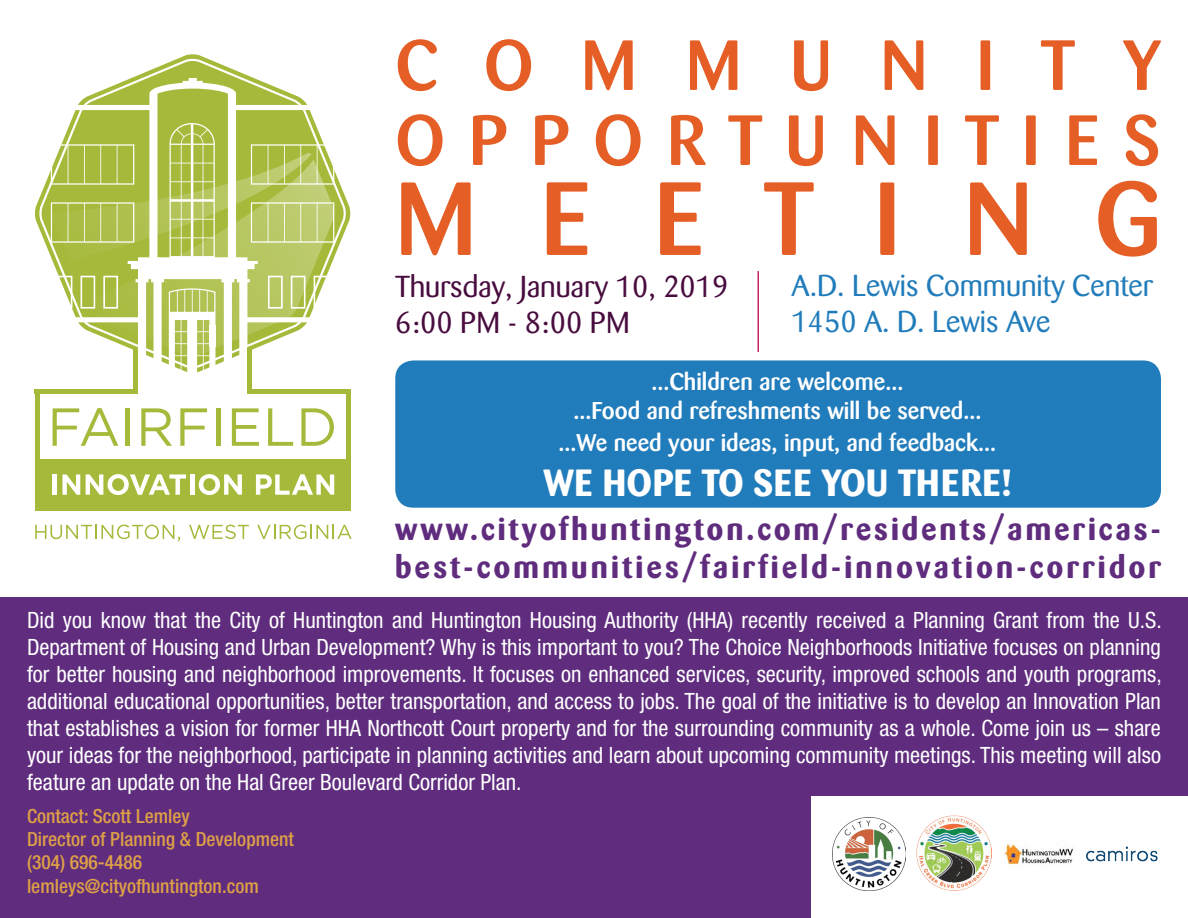
<style>
.page{position:relative;width:1188px;height:918px;background:#fff}
.page>*{position:absolute;margin:0;border:0;box-sizing:border-box;transform-origin:0 0}
.t1{font:500 102.75px "Barmeno";letter-spacing:.615em;color:#e45e26}
.t2{font:500 70.2px/75px "Barmeno";letter-spacing:.365em;color:#e45e26}
.t3{font:700 37.5px "Barmeno";letter-spacing:.02em;color:#fff}
.t4{font:700 31.5px/37.8px "Barmeno";letter-spacing:.105em;color:#5f2c7e}
.t5{font:30px/36px "Barmeno";color:#217cbb}
.t6{font:30px/36px "Barmeno";color:#480c3e}
.t7{font:500 24px/28.8px "Barmeno";color:#fff;text-align:center}
.t8{font:condensed 22.5px/27px "Helvetica Neue";color:#fff;text-align:justify}
.t9{font:500 condensed 19.5px/23.4px "Helvetica Neue";color:#dd9f47}
</style>
<div class="page">
<div style="left:0;top:597px;width:1188px;height:321px;background:#5f2c7e"></div>
<div style="left:811px;top:797px;width:377px;height:121px;background:#fff"></div>
<div style="left:395px;top:360px;width:766px;height:148px;background:#217cbb;border-radius:18px"></div>
<hr style="left:758px;top:271px;width:1px;height:81px;background:#c5216d">
<hr style="left:35px;top:389px;width:4px;height:117px;background:#a6b93a">
<div style="left:35px;top:459px;width:316px;height:52px;background:#a6b93a"></div>
<hr style="left:53px;top:474px;width:4px;height:21px;background:#fff">
<svg style="left:62px;top:474px;width:18px;height:21px"></svg>
<svg style="left:86px;top:474px;width:100px;height:21px"></svg>
<hr style="left:190px;top:474px;width:4px;height:21px;background:#fff">
<svg style="left:199px;top:474px;width:43px;height:21px"></svg>
<svg style="left:256px;top:474px;width:78px;height:21px"></svg>
<svg style="left:35px;top:525px;width:145px;height:16px"></svg>
<svg style="left:189px;top:525px;width:60px;height:14px"></svg>
<svg style="left:257px;top:525px;width:95px;height:14px"></svg>
<svg style="left:53px;top:408px;width:65px;height:38px"></svg>
<hr style="left:126px;top:408px;width:4px;height:38px;background:#a6b93a">
<svg style="left:141px;top:408px;width:31px;height:38px"></svg>
<svg style="left:180px;top:408px;width:27px;height:38px"></svg>
<hr style="left:216px;top:408px;width:4px;height:38px;background:#a6b93a">
<svg style="left:232px;top:408px;width:27px;height:38px"></svg>
<svg style="left:268px;top:408px;width:25px;height:38px"></svg>
<svg style="left:301px;top:408px;width:33px;height:38px"></svg>
<svg style="left:37px;top:57px;width:311px;height:235px"></svg>
<svg style="left:51px;top:78px;width:283px;height:181px"></svg>
<div style="left:58px;top:276px;width:14px;height:33px;border:2px solid #fff"></div>
<div style="left:314px;top:276px;width:14px;height:33px;border:2px solid #fff"></div>
<svg style="left:73px;top:123px;width:239px;height:165px;background:#bcca6c"></svg>
<svg style="left:61px;top:288px;width:259px;height:86px"></svg>
<hr style="left:134px;top:347px;width:4px;height:47px;background:#a6b93a">
<div style="left:346px;top:389px;width:5px;height:117px;background:#a6b93a"></div>
<div style="left:247px;top:347px;width:5px;height:47px;background:#a6b93a"></div>
<div style="left:35px;top:389px;width:103px;height:5px;background:#a6b93a"></div>
<div style="left:247px;top:389px;width:104px;height:5px;background:#a6b93a"></div>
<img style="left:1003px;top:841px;width:70px;height:25px">
<img style="left:833px;top:817px;width:73px;height:74px">
<img style="left:1086px;top:846px;width:72px;height:16px">
<img style="left:916px;top:815px;width:76px;height:76px">
<h2 class="t2" style="left:395px;top:28px;width:767px">COMMUNITY<br>OPPORTUNITIES</h2>
<h1 class="t1" style="left:395px;top:159px;width:767px">MEETING</h1>
<h3 class="t6" style="left:395px;top:269px;width:335px">Thursday, January 10, 2019<br>6:00 PM - 8:00 PM</h3>
<h3 class="t5" style="left:792px;top:268px;width:363px">A.D. Lewis Community Center<br>1450 A. D. Lewis Ave</h3>
<p class="t7" style="left:573px;top:367px;width:410px">...Children are welcome...<br>...Food and refreshments will be served...</p>
<p class="t7" style="left:559px;top:429px;width:439px">...We need your ideas, input, and feedback...</p>
<h3 class="t3" style="left:543px;top:460px;width:470px">WE HOPE TO SEE YOU THERE!</h3>
<h3 class="t4" style="left:395px;top:510px;width:767px">www.cityofhuntington.com/residents/americas&shy;best-communities/fairfield-innovation-corridor</h3>
<p class="t8" style="left:27px;top:607px;width:1136px">Did you know that the City of Huntington and Huntington Housing Authority (HHA) recently received a Planning Grant from the U.S.<br>Department of Housing and Urban Development? Why is this important to you? The Choice Neighborhoods Initiative focuses on planning for better housing and neighborhood improvements. It focuses on enhanced services, security, improved schools and youth programs, additional educational opportunities, better transportation, and access to jobs. The goal of the initiative is to develop an Innovation Plan that establishes a vision for former HHA Northcott Court property and for the surrounding community as a whole. Come join us – share your ideas for the neighborhood, participate in planning activities and learn about upcoming community meetings. This meeting will also feature an update on the Hal Greer Boulevard Corridor Plan.</p>
<p class="t9" style="left:27px;top:804px;width:268px">Contact: Scott Lemley<br>Director of Planning &amp; Development (304) 696-4486 lemleys@cityofhuntington.com</p>
</div>
